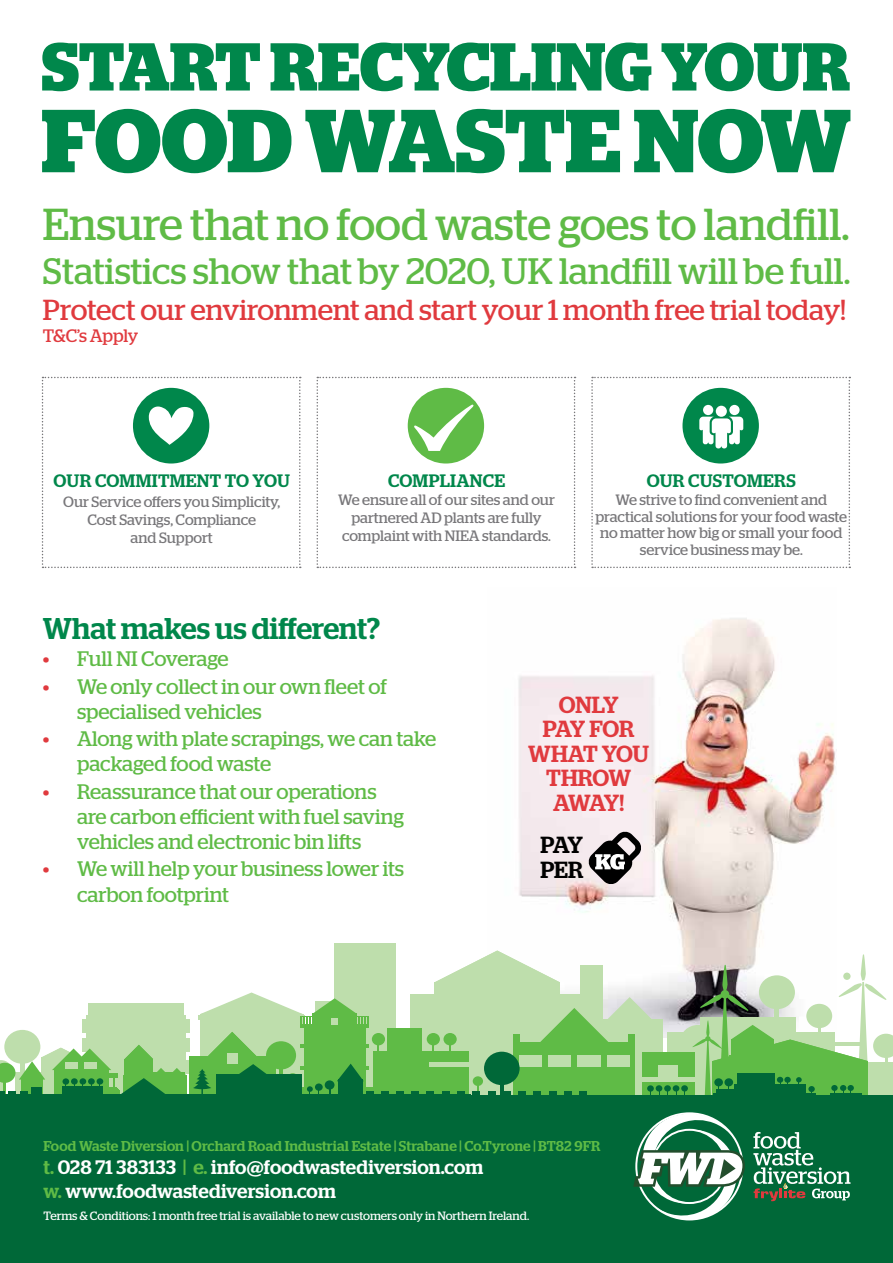
<style>
.page{position:relative;width:893px;height:1263px;background:#fff}
.page>*{position:absolute;margin:0;border:0;box-sizing:border-box;transform-origin:0 0}
.t1{font:44.7px "Stag";color:#5fbb46}
.t2{font:36.75px "Stag";color:#5fbb46}
.t3{font:500 30px "Stag";color:#00874b}
.t4{font:28.95px "Stag";color:#e03a3e}
.t5{font:500 23.25px/24.6px "Stag";letter-spacing:-.035em;color:#e03a3e;text-align:center}
.t6{font:500 23.25px/24.6px "Stag";letter-spacing:-.045em;color:#000}
.t7{font:21px/25.2px "Stag";color:#5fbb46}
.t8{font:500 19.5px/23.4px "Stag";letter-spacing:.005em;color:#fff}
.t9{font:500 18px "Stag";letter-spacing:.02em;color:#00874b}
.t10{font:18px "Stag";letter-spacing:-.015em;color:#e03a3e}
.t11{font:15px/18px "Stag";color:#78777a;text-align:center}
.t12{font:500 14.25px "Stag";letter-spacing:.01em;color:#5fbb46}
.t13{font:12px "Stag";color:#fff}
.s1{color:#e03a3e}
.s2{color:#5fbb46}
</style>
<div class="page">
<img style="left:518px;top:618px;width:318px;height:420px">
<svg style="left:588px;top:831px;width:54px;height:54px;background:#938e8f"></svg>
<div style="left:86px;top:1015px;width:99px;height:67px;background:#bedeac"></div>
<div style="left:82px;top:1019px;width:107px;height:14px;background:#bedeac"></div>
<div style="left:82px;top:1038px;width:107px;height:14px;background:#bedeac"></div>
<div style="left:82px;top:1060px;width:107px;height:14px;background:#bedeac"></div>
<div style="left:88px;top:1003px;width:95px;height:14px;background:#bedeac"></div>
<div style="left:434px;top:982px;width:126px;height:54px;background:#bedeac"></div>
<svg style="left:435px;top:950px;width:125px;height:32px"></svg>
<div style="left:667px;top:1032px;width:168px;height:65px;background:#bedeac"></div>
<div style="left:533px;top:1063px;width:167px;height:34px;background:#bedeac"></div>
<div style="left:410px;top:995px;width:171px;height:102px;background:#bedeac"></div>
<div style="left:597px;top:1020px;width:65px;height:77px;background:#bedeac"></div>
<div style="left:335px;top:943px;width:61px;height:154px;background:#bedeac"></div>
<div style="left:580px;top:965px;width:23px;height:123px;background:#bedeac"></div>
<div style="left:200px;top:1014px;width:103px;height:80px;background:#bedeac"></div>
<hr style="left:199px;top:1016px;width:106px;height:4px;background:#bedeac">
<div style="left:189px;top:1056px;width:87px;height:41px;background:#5fbb46"></div>
<svg style="left:208px;top:1032px;width:49px;height:24px"></svg>
<div style="left:170px;top:1075px;width:16px;height:22px;background:#5fbb46"></div>
<div style="left:374px;top:1051px;width:95px;height:46px;background:#5fbb46"></div>
<div style="left:388px;top:1029px;width:34px;height:46px;background:#5fbb46"></div>
<div style="left:292px;top:1087px;width:86px;height:7px;background:#5fbb46"></div>
<div style="left:304px;top:1024px;width:62px;height:70px;background:#5fbb46"></div>
<hr style="left:300px;top:1024px;width:69px;height:4px;background:#5fbb46">
<hr style="left:300px;top:1044px;width:69px;height:4px;background:#5fbb46">
<hr style="left:300px;top:1066px;width:69px;height:4px;background:#5fbb46">
<svg style="left:201px;top:992px;width:168px;height:33px"></svg>
<hr style="left:300px;top:1016px;width:69px;height:1px;background:#5fbb46">
<div style="left:443px;top:1033px;width:14px;height:12px;background:#5fbb46;border-radius:50%"></div>
<svg style="left:449px;top:1045px;width:2px;height:6px"></svg>
<div style="left:266px;top:1041px;width:30px;height:28px;background:#5fbb46;border-radius:50%"></div>
<hr style="left:279px;top:1061px;width:4px;height:36px;background:#5fbb46">
<div style="left:372px;top:1033px;width:13px;height:12px;background:#5fbb46;border-radius:50%"></div>
<div style="left:473px;top:1076px;width:10px;height:10px;background:#5fbb46;border-radius:50%"></div>
<div style="left:4px;top:1030px;width:36px;height:34px;background:#bedeac;border-radius:50%"></div>
<div style="left:680px;top:1025px;width:36px;height:34px;background:#bedeac;border-radius:50%"></div>
<div style="left:427px;top:1033px;width:13px;height:12px;background:#5fbb46;border-radius:50%"></div>
<svg style="left:642px;top:1082px;width:50px;height:14px"></svg>
<div style="left:642px;top:1052px;width:53px;height:25px;background:#5fbb46"></div>
<div style="left:659px;top:1065px;width:19px;height:14px;background:#bedeac"></div>
<div style="left:429px;top:1062px;width:40px;height:5px;background:#bedeac"></div>
<div style="left:227px;top:1053px;width:10px;height:10px;background:#bedeac"></div>
<div style="left:513px;top:1042px;width:121px;height:55px;background:#5fbb46"></div>
<svg style="left:540px;top:997px;width:122px;height:46px"></svg>
<div style="left:628px;top:1034px;width:6px;height:63px;background:#5fbb46"></div>
<div style="left:513px;top:1034px;width:6px;height:63px;background:#5fbb46"></div>
<div style="left:519px;top:1055px;width:110px;height:12px;background:#bedeac"></div>
<div style="left:542px;top:1049px;width:6px;height:41px;background:#5fbb46"></div>
<div style="left:572px;top:1049px;width:5px;height:41px;background:#5fbb46"></div>
<div style="left:601px;top:1049px;width:5px;height:41px;background:#5fbb46"></div>
<hr style="left:0;top:1094px;width:470px;height:4px;background:#006838">
<div style="left:0;top:1096px;width:893px;height:167px;background:#006838"></div>
<div style="left:216px;top:1074px;width:85px;height:24px;background:#006838"></div>
<div style="left:338px;top:1080px;width:24px;height:18px;background:#006838"></div>
<div style="left:411px;top:1091px;width:8px;height:7px;background:#006838"></div>
<div style="left:426px;top:1091px;width:8px;height:7px;background:#006838"></div>
<div style="left:442px;top:1091px;width:7px;height:7px;background:#006838"></div>
<div style="left:366px;top:1091px;width:8px;height:7px;background:#006838"></div>
<div style="left:381px;top:1091px;width:8px;height:7px;background:#006838"></div>
<div style="left:396px;top:1091px;width:8px;height:7px;background:#006838"></div>
<div style="left:457px;top:1091px;width:8px;height:7px;background:#006838"></div>
<div style="left:472px;top:1091px;width:8px;height:7px;background:#006838"></div>
<div style="left:488px;top:1091px;width:7px;height:7px;background:#006838"></div>
<div style="left:503px;top:1091px;width:8px;height:7px;background:#006838"></div>
<div style="left:518px;top:1091px;width:8px;height:7px;background:#006838"></div>
<div style="left:533px;top:1091px;width:8px;height:7px;background:#006838"></div>
<div style="left:549px;top:1091px;width:7px;height:7px;background:#006838"></div>
<div style="left:564px;top:1091px;width:8px;height:7px;background:#006838"></div>
<div style="left:579px;top:1091px;width:8px;height:7px;background:#006838"></div>
<div style="left:647px;top:1085px;width:7px;height:7px;background:#006838;border-radius:50%"></div>
<div style="left:681px;top:1085px;width:7px;height:6px;background:#006838;border-radius:50%"></div>
<svg style="left:650px;top:1085px;width:35px;height:10px"></svg>
<svg style="left:692px;top:954px;width:201px;height:142px"></svg>
<div style="left:315px;top:1083px;width:8px;height:8px;background:#006838;border-radius:50%"></div>
<svg style="left:307px;top:1086px;width:12px;height:8px"></svg>
<div style="left:325px;top:1080px;width:9px;height:9px;background:#006838;border-radius:50%"></div>
<svg style="left:0;top:1045px;width:185px;height:49px"></svg>
<svg style="left:239px;top:1064px;width:40px;height:10px"></svg>
<svg style="left:337px;top:1064px;width:27px;height:17px"></svg>
<svg style="left:193px;top:1069px;width:18px;height:25px"></svg>
<div style="left:484px;top:1052px;width:36px;height:33px;background:#006838;border-radius:50%"></div>
<hr style="left:500px;top:1073px;width:3px;height:24px;background:#006838">
<svg style="left:42px;top:109px;width:808px;height:64px;fill:#00874b"></svg>
<svg style="left:42px;top:43px;width:808px;height:48px"></svg>
<svg style="left:633px;top:1112px;width:112px;height:109px"></svg>
<svg style="left:753px;top:1132px;width:97px;height:69px"></svg>
<svg style="left:42px;top:377px;width:259px;height:191px"></svg>
<svg style="left:317px;top:377px;width:258px;height:191px"></svg>
<svg style="left:591px;top:377px;width:259px;height:191px"></svg>
<h1 class="t1" style="left:43px;top:198px;width:808px">Ensure that no food waste goes to landfill.</h1>
<h2 class="t2" style="left:43px;top:250px;width:809px">Statistics show that by 2020, UK landfill will be full.</h2>
<h3 class="t4" style="left:43px;top:293px;width:804px">Protect our environment and start your 1 month free trial today!</h3>
<p class="t10" style="left:43px;top:325px;width:97px">T&amp;C’s Apply</p>
<p class="t9" style="left:54px;top:470px;width:238px">OUR COMMITMENT TO YOU</p>
<p class="t11" style="left:63px;top:492px;width:218px">Our Service offers you Simplicity,<br>Cost Savings, Compliance<br>and Support</p>
<p class="t9" style="left:388px;top:470px;width:118px">COMPLIANCE</p>
<p class="t11" style="left:338px;top:490px;width:218px">We ensure all of our sites and our partnered AD plants are fully complaint with NIEA standards.</p>
<p class="t9" style="left:647px;top:470px;width:151px">OUR CUSTOMERS</p>
<p class="t11" style="left:595px;top:492px;width:253px;line-height:16.5px">We strive to find convenient and practical solutions for your food waste no matter how big or small your food service business may be.</p>
<h3 class="t3" style="left:43px;top:611px;width:338px">What makes us different?</h3>
<h3 class="t7" style="left:43px;top:646px;width:187px"><span class="s1">•</span> Full NI Coverage</h3>
<h3 class="t7" style="left:77px;top:673px;width:311px;text-indent:-34px"><span class="s1">•</span> We only collect in our own fleet of specialised vehicles</h3>
<h3 class="t7" style="left:77px;top:726px;width:361px;text-indent:-34px"><span class="s1">•</span> Along with plate scrapings, we can take packaged food waste</h3>
<h3 class="t7" style="left:77px;top:778px;width:328px;text-indent:-34px"><span class="s1">•</span> Reassurance that our operations are carbon efficient with fuel saving vehicles and electronic bin lifts</h3>
<h3 class="t7" style="left:77px;top:856px;width:329px;text-indent:-34px"><span class="s1">•</span> We will help your business lower its carbon footprint</h3>
<h3 class="t5" style="left:528px;top:692px;width:122px">ONLY<br>PAY FOR<br>WHAT YOU<br>THROW<br>AWAY!</h3>
<h3 class="t6" style="left:540px;top:833px;width:45px">PAY<br>PER</h3>
<p class="t12" style="left:43px;top:1137px;width:558px">Food Waste Diversion | Orchard Road Industrial Estate | Strabane | Co.Tyrone | BT82 9FR</p>
<h3 class="t8" style="left:43px;top:1155px;width:441px"><span class="s2">t.</span> 028 71 383133 <span class="s2">| e.</span> info@foodwastediversion.com <span class="s2">w.</span> www.foodwastediversion.com</h3>
<p class="t13" style="left:43px;top:1209px;width:487px">Terms &amp; Conditions: 1 month free trial is available to new customers only in Northern Ireland.</p>
</div>
